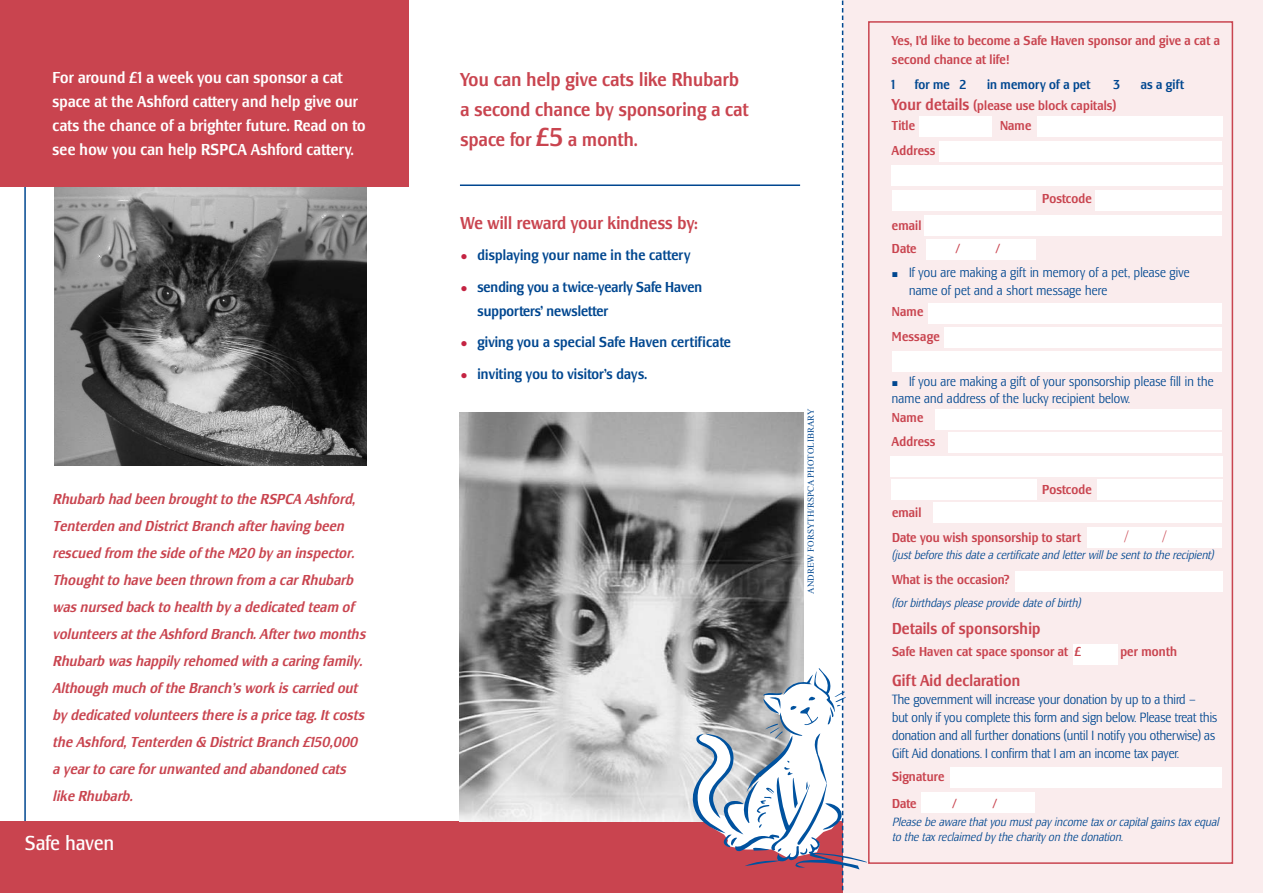
<style>
.page{position:relative;width:1263px;height:893px;background:#fff}
.page>*{position:absolute;margin:0;border:0;box-sizing:border-box;transform-origin:0 0}
.t1{font:condensed 21px "Lesmore";letter-spacing:.015em;color:#fff}
.t2{font:500 condensed 19.5px/30px "Lesmore";letter-spacing:.015em;color:#c9444f}
.t3{font:500 condensed 18px "Lesmore";letter-spacing:.01em;color:#c9444f}
.t4{font:500 condensed 16.5px/24px "Lesmore";letter-spacing:.01em;color:#fff}
.t5{font:500 condensed 16.5px "Lesmore";letter-spacing:.01em;color:#c9444f}
.t6{font:16.5px "Times New Roman";color:#c9444f}
.t7{font:italic 500 condensed 15px/27px "Lesmore";letter-spacing:.01em;color:#c9444f}
.t8{font:500 condensed 15px/24px "Lesmore";letter-spacing:.01em;color:#004790}
.t9{font:300 condensed 13.5px/18px "Lesmore";color:#004790}
.t10{font:500 condensed 13.5px/25.5px "Lesmore";letter-spacing:.01em;color:#c9444f}
.t11{font:500 condensed 13.5px "Lesmore";letter-spacing:.01em;color:#004790}
.t12{font:italic 300 condensed 12px/15px "Lesmore";letter-spacing:.01em;color:#004790}
.t13{font:9px "Times New Roman";color:#004790}
.s1{font-size:27px}
.s2{font-family:"Arial";font-weight:400;font-stretch:normal;font-size:12px;color:#c42342}
.s3{font-size:16.5px}
.s4{font-family:"Arial";font-weight:400;font-stretch:normal;font-size:10.5px}
</style>
<div class="page">
<img style="left:55px;top:186px;width:312px;height:280px">
<hr style="left:24px;top:153px;width:2px;height:671px;background:#004790">
<div style="left:843px;top:0;width:420px;height:893px;background:#faeced"></div>
<div style="left:0;top:821px;width:842px;height:72px;background:#c9444f"></div>
<img style="left:460px;top:413px;width:229px;height:408px">
<div style="left:0;top:0;width:409px;height:186px;background:#c9444f"></div>
<div style="left:868px;top:21px;width:365px;height:843px;border:2px solid #c9444f"></div>
<svg style="left:689px;top:0;width:177px;height:893px"></svg>
<hr style="left:460px;top:184px;width:340px;height:2px;background:#004790">
<div style="left:920px;top:116px;width:72px;height:20px;background:#fff"></div>
<div style="left:1037px;top:116px;width:185px;height:20px;background:#fff"></div>
<div style="left:939px;top:142px;width:283px;height:20px;background:#fff"></div>
<div style="left:891px;top:166px;width:331px;height:20px;background:#fff"></div>
<div style="left:892px;top:191px;width:144px;height:20px;background:#fff"></div>
<div style="left:1096px;top:191px;width:126px;height:20px;background:#fff"></div>
<div style="left:924px;top:216px;width:298px;height:20px;background:#fff"></div>
<div style="left:936px;top:409px;width:286px;height:20px;background:#fff"></div>
<div style="left:948px;top:433px;width:274px;height:20px;background:#fff"></div>
<div style="left:891px;top:480px;width:146px;height:20px;background:#fff"></div>
<div style="left:1097px;top:480px;width:125px;height:20px;background:#fff"></div>
<div style="left:1015px;top:571px;width:207px;height:20px;background:#fff"></div>
<div style="left:890px;top:456px;width:332px;height:20px;background:#fff"></div>
<div style="left:1073px;top:644px;width:44px;height:20px;background:#fff"></div>
<div style="left:950px;top:768px;width:272px;height:20px;background:#fff"></div>
<div style="left:928px;top:304px;width:294px;height:20px;background:#fff"></div>
<div style="left:944px;top:327px;width:278px;height:20px;background:#fff"></div>
<div style="left:892px;top:352px;width:330px;height:20px;background:#fff"></div>
<div style="left:933px;top:503px;width:289px;height:20px;background:#fff"></div>
<div style="left:921px;top:792px;width:114px;height:20px;background:#fff"></div>
<div style="left:1087px;top:528px;width:135px;height:20px;background:#fff"></div>
<div style="left:926px;top:239px;width:109px;height:21px;background:#fff"></div>
<p class="t4" style="left:53px;top:67px;width:314px">For around £1 a week you can sponsor a cat space at the Ashford cattery and help give our cats the chance of a brighter future. Read on to see how you can help RSPCA Ashford cattery.</p>
<p class="t7" style="left:53px;top:486px;width:317px">Rhubarb had been broughtto the RSPCA Ashford, Tenterden and DistrictBranch afterhaving been rescued from the side of the M20 by an inspector.<br>Thoughtto have been thrown from a carRhubarb was nursed back to health by a dedicated team of volunteers atthe Ashford Branch.Aftertwo months Rhubarb was happily rehomed with a caring family.<br>Although much of the Branch’s work is carried out by dedicated volunteers there is a price tag.Itcosts the Ashford,Tenterden &amp; DistrictBranch £150,000 a yearto care forunwanted and abandoned cats like Rhubarb.</p>
<h1 class="t1" style="left:25px;top:834px;width:91px">Safe haven</h1>
<h2 class="t2" style="left:460px;top:66px;width:290px">You can help give cats like Rhubarb a second chance by sponsoring a cat space for <span class="s1">£5</span> a month.</h2>
<p class="t3" style="left:460px;top:215px;width:239px">We will reward your kindness by:</p>
<p class="t8" style="left:460px;top:244px;width:231px"><span class="s2">●</span> displaying your name in the cattery</p>
<p class="t8" style="left:477px;top:276px;width:226px;text-indent:-17px"><span class="s2">●</span> sending you a twice-yearly Safe Haven supporters’ newsletter</p>
<p class="t8" style="left:460px;top:331px;width:272px"><span class="s2">●</span> giving you a special Safe Haven certificate</p>
<p class="t8" style="left:460px;top:363px;width:188px"><span class="s2">●</span> inviting you to visitor’s days.</p>
<p class="t13" style="left:807px;top:594px;width:186px;rotate:-90deg">ANDREW FORSYTH/RSPCA PHOTOLIBRARY</p>
<p class="t10" style="left:892px;top:33px;width:329px;line-height:18px">Yes, I’d like to become a Safe Haven sponsor and give a cat a second chance at life!</p>
<p class="t11" style="left:892px;top:79px;width:5px">1</p>
<p class="t11" style="left:915px;top:79px;width:53px">for me 2</p>
<p class="t11" style="left:987px;top:79px;width:105px">in memory of a pet</p>
<p class="t11" style="left:1113px;top:79px;width:8px">3</p>
<p class="t11" style="left:1141px;top:79px;width:45px">as a gift</p>
<p class="t10" style="left:892px;top:97px;width:226px;line-height:19.5px"><span class="s3">Your details</span> (please use block capitals)<br>Title</p>
<p class="t10" style="left:1000px;top:113px;width:33px">Name</p>
<p class="t10" style="left:892px;top:139px;width:45px">Address</p>
<p class="t10" style="left:1042px;top:187px;width:51px">Postcode</p>
<p class="t10" style="left:892px;top:215px;width:31px;line-height:22.5px">email<br>Date</p>
<p class="t10" style="left:956px;top:236px;width:6px">/</p>
<p class="t10" style="left:996px;top:236px;width:6px">/</p>
<p class="t9" style="left:909px;top:264px;width:282px;text-indent:-17px"><span class="s4">■</span> If you are making a gift in memory of a pet, please give name of pet and a short message here</p>
<p class="t10" style="left:892px;top:299px;width:49px">Name<br>Message</p>
<p class="t9" style="left:892px;top:374px;width:323px;line-height:16.5px"><span class="s4">■</span> If you are making a gift of your sponsorship please fill in the name and address of the lucky recipient below.</p>
<p class="t10" style="left:892px;top:407px;width:45px;line-height:24px">Name<br>Address</p>
<p class="t10" style="left:1042px;top:478px;width:51px">Postcode</p>
<p class="t10" style="left:892px;top:500px;width:191px">email<br>Date you wish sponsorship to start</p>
<p class="t6" style="left:1124px;top:531px;width:6px">/</p>
<p class="t6" style="left:1162px;top:531px;width:6px">/</p>
<p class="t12" style="left:892px;top:548px;width:325px">(justbefore this date a certificate and letterwillbe sentto the recipient)</p>
<p class="t10" style="left:892px;top:568px;width:120px">What is the occasion?</p>
<p class="t12" style="left:892px;top:596px;width:192px">(forbirthdays please provide date of birth)</p>
<p class="t5" style="left:892px;top:621px;width:150px">Details of sponsorship</p>
<p class="t10" style="left:892px;top:640px;width:191px">Safe Haven cat space sponsor at £</p>
<p class="t10" style="left:1120px;top:640px;width:58px">per month</p>
<p class="t5" style="left:892px;top:674px;width:130px">Gift Aid declaration</p>
<p class="t9" style="left:892px;top:692px;width:327px">The government will increase your donation by up to a third –<br>but only if you complete this form and sign below. Please treat this donation and all further donations (until I notify you otherwise) as Gift Aid donations. I confirm that I am an income tax payer.</p>
<p class="t10" style="left:892px;top:764px;width:54px;line-height:27px">Signature<br>Date</p>
<p class="t10" style="left:952px;top:791px;width:6px">/</p>
<p class="t10" style="left:993px;top:791px;width:6px">/</p>
<p class="t12" style="left:892px;top:815px;width:331px">Please be aware thatyou mustpay income tax orcapitalgains tax equal to the tax reclaimed by the charity on the donation.</p>
</div>
